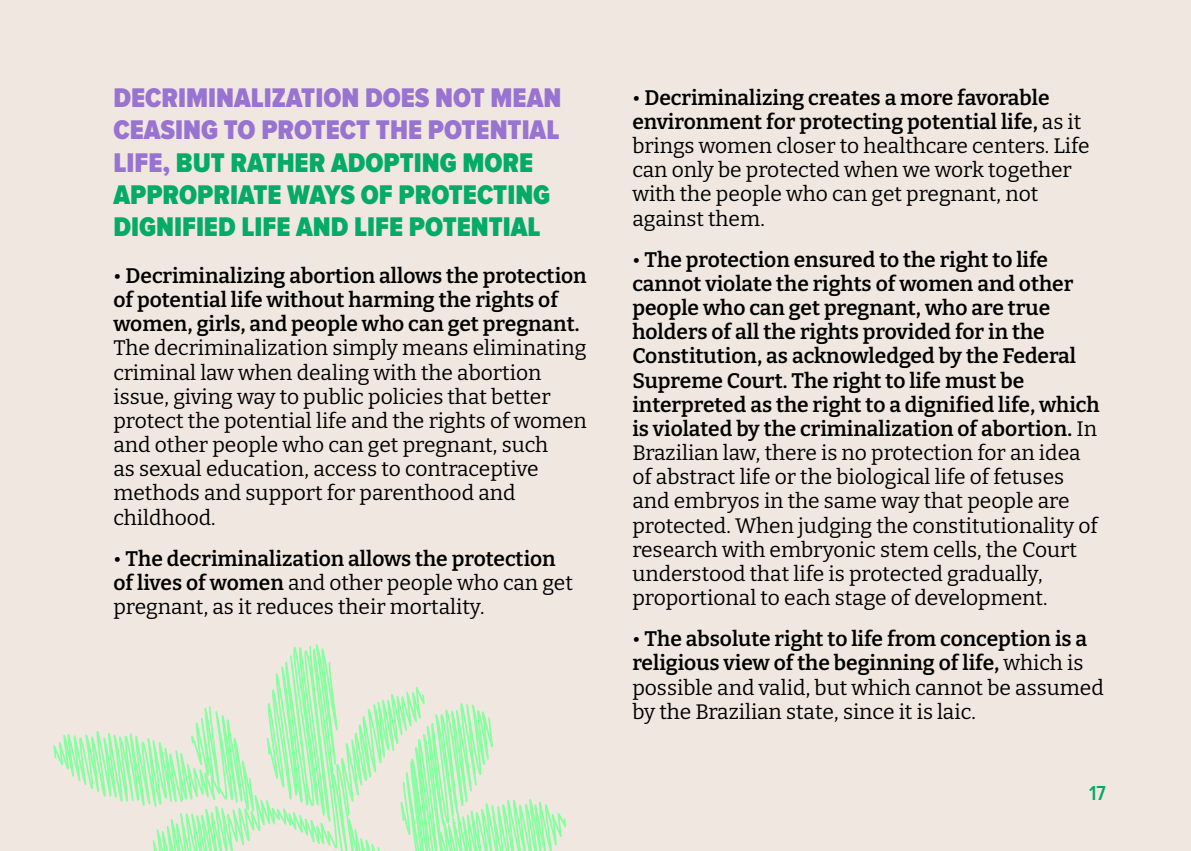
<style>
.page{position:relative;width:1191px;height:851px;background:#fff}
.page>*{position:absolute;margin:0;border:0;box-sizing:border-box;transform-origin:0 0}
.t1{font:900 28px/32.2px "Proxima Nova Cond";color:#03ab66}
.t2{font:21px/24.2px "Bitter";color:#000}
.t3{font:600 21px/24.2px "Bitter";color:#000}
.t4{font:600 21px "Proxima Nova Cond";color:#03ab66}
.s1{color:#9973d1}
.s2{font-weight:400}
.s3{font-weight:600}
</style>
<div class="page">
<div style="left:0;top:0;width:1191px;height:850px;background:#f0e8e0"></div>
<svg style="left:294px;top:644px;width:272px;height:206px"></svg>
<svg style="left:152px;top:648px;width:283px;height:202px"></svg>
<svg style="left:53px;top:706px;width:201px;height:105px"></svg>
<h1 class="t1" style="left:113px;top:83px;width:449px"><span class="s1">DECRIMINALIZATION DOES NOT MEAN<br>CEASING TO PROTECT THE POTENTIAL<br>LIFE,</span> BUT RATHER ADOPTING MORE<br>APPROPRIATE WAYS OF PROTECTING<br>DIGNIFIED LIFE AND LIFE POTENTIAL</h1>
<p class="t3" style="left:113px;top:263px;width:475px"><span class="s2">•</span> Decriminalizing abortion allows the protection of potential life without harming the rights of women, girls, and people who can get pregnant.</p>
<p class="t2" style="left:113px;top:335px;width:475px">The decriminalization simply means eliminating criminal law when dealing with the abortion issue, giving way to public policies that better protect the potential life and the rights of women and other people who can get pregnant, such<br>as sexual education, access to contraceptive methods and support for parenthood and childhood.</p>
<p class="t2" style="left:113px;top:546px;width:461px">• <span class="s3">The decriminalization allows the protection of lives of women</span> and other people who can get pregnant, as it reduces their mortality.</p>
<p class="t2" style="left:632px;top:85px;width:459px">• <span class="s3">Decriminalizing creates a more favorable environment for protecting potential life,</span> as it brings women closer to healthcare centers. Life can only be protected when we work together with the people who can get pregnant, not against them.</p>
<p class="t3" style="left:632px;top:247px;width:469px"><span class="s2">•</span> The protection ensured to the right to life cannot violate the rights of women and other people who can get pregnant, who are true holders of all the rights provided for in the Constitution, as acknowledged by the Federal Supreme Court. The right to life must be interpreted as the right to a dignified life, which is violated by the criminalization of abortion. <span class="s2">In Brazilian law, there is no protection for an idea of abstract life or the biological life of fetuses and embryos in the same way that people are protected. When judging the constitutionality of research with embryonic stem cells, the Court understood that life is protected gradually, proportional to each stage of development.</span></p>
<p class="t2" style="left:632px;top:626px;width:473px">• <span class="s3">The absolute right to life from conception is a religious view of the beginning of life,</span> which is possible and valid, but which cannot be assumed by the Brazilian state, since it is laic.</p>
<p class="t4" style="left:1089px;top:780px;width:18px">17</p>
</div>
